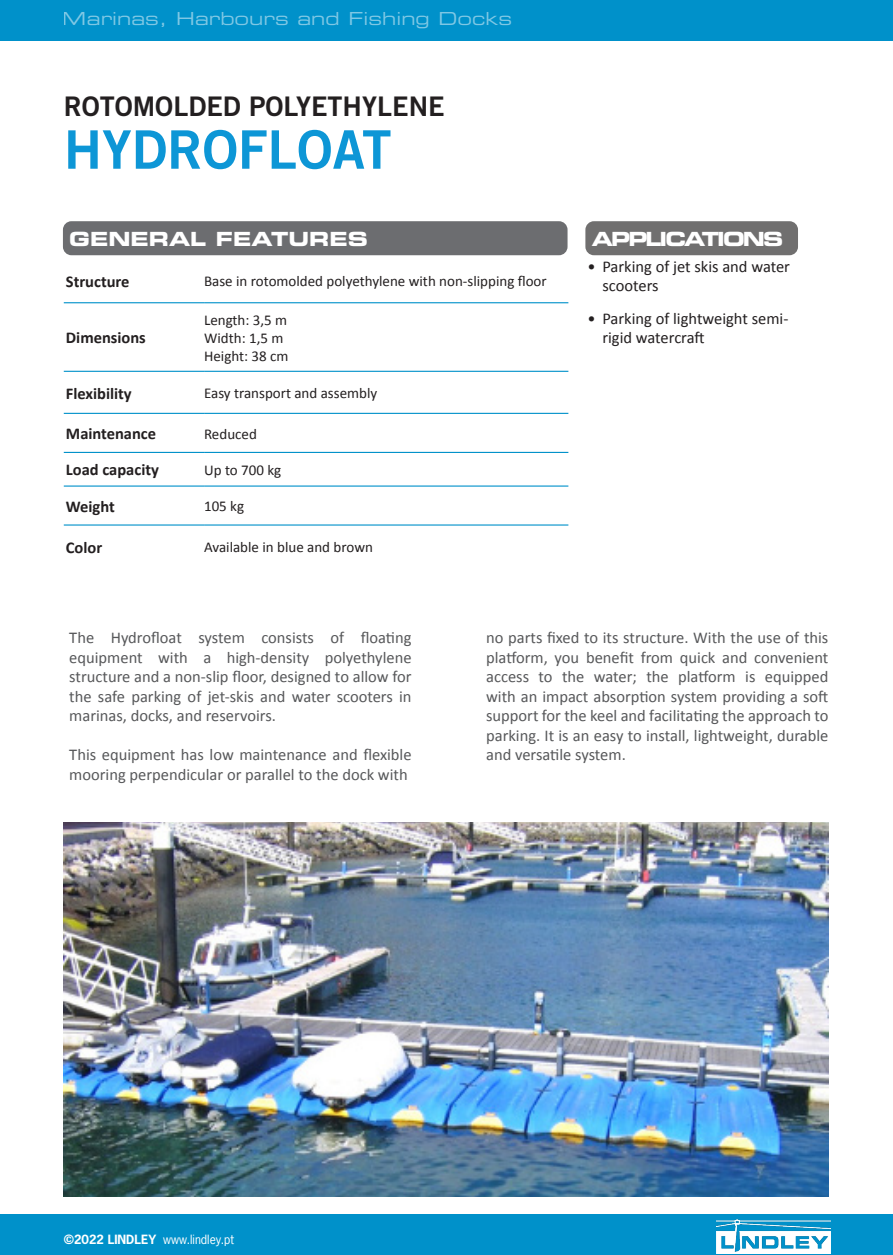
<style>
.page{position:relative;width:893px;height:1255px;background:#fff}
.page>*{position:absolute;margin:0;border:0;box-sizing:border-box;transform-origin:0 0}
.t1{font:53.1px "Trade Gothic LT Std Bd 2";color:#0d96d6}
.t2{font:27px "Trade Gothic LT Std Bd 2";color:#231f20}
.t3{font:19.5px "Eurostile LT Std Bold Ex 2";color:#fff}
.t4{font:19.5px "Eurostile LT Std Bold Ex 2";letter-spacing:-.1em;color:#fff}
.t5{font:18px "Eurostile LT Std Ex 2";color:#fff}
.t6{font:16.5px/19.5px "Calibri";color:#57585a;text-align:justify}
.t7{font:16.5px/19.5px "Calibri";color:#231f20}
.TAULA_1_OK{font:700 16.5px "Calibri";color:#231f20}
.TAULA_2_OK{font:15px "Calibri";color:#231f20}
.t8{font:12px "News Gothic Std";color:#fff}
.s1{font-weight:700}
</style>
<div class="page">
<div style="left:0;top:1214px;width:893px;height:40px;background:#0091ca"></div>
<div style="left:0;top:0;width:893px;height:40px;background:#0091ca"></div>
<div style="left:63px;top:221px;width:504px;height:34px;background:#6c6d70;border-radius:9px"></div>
<hr style="left:64px;top:302px;width:140px;height:1px;background:#0091ca">
<hr style="left:204px;top:302px;width:364px;height:1px;background:#0091ca">
<hr style="left:64px;top:371px;width:140px;height:1px;background:#0091ca">
<hr style="left:204px;top:371px;width:364px;height:1px;background:#0091ca">
<hr style="left:64px;top:413px;width:140px;height:1px;background:#0091ca">
<hr style="left:204px;top:413px;width:364px;height:1px;background:#0091ca">
<hr style="left:64px;top:452px;width:140px;height:1px;background:#0091ca">
<hr style="left:204px;top:452px;width:364px;height:1px;background:#0091ca">
<hr style="left:64px;top:485px;width:140px;height:1px;background:#0091ca">
<hr style="left:204px;top:485px;width:364px;height:1px;background:#0091ca">
<hr style="left:64px;top:524px;width:140px;height:1px;background:#0091ca">
<hr style="left:204px;top:524px;width:364px;height:1px;background:#0091ca">
<img style="left:64px;top:822px;width:764px;height:374px">
<div style="left:585px;top:221px;width:213px;height:34px;background:#706f6f;border-radius:9px"></div>
<div style="left:717px;top:1218px;width:113px;height:36px;background:#fff"></div>
<img style="left:717px;top:1218px;width:113px;height:34px">
<p class="t5" style="left:63px;top:6px;width:451px">Marinas, Harbours and Fishing Docks</p>
<p class="t2" style="left:64px;top:89px;width:382px">ROTOMOLDED POLYETHYLENE</p>
<p class="t1" style="left:64px;top:117px;width:329px">HYDROFLOAT</p>
<p class="t3" style="left:69px;top:225px;width:300px">GENERAL FEATURES</p>
<p class="TAULA_1_OK" style="left:66px;top:271px;width:65px">Structure</p>
<p class="TAULA_2_OK" style="left:204px;top:272px;width:344px">Base in rotomolded polyethylene with non-slipping floor</p>
<p class="TAULA_1_OK" style="left:66px;top:327px;width:81px">Dimensions</p>
<p class="TAULA_2_OK" style="left:204px;top:310px;width:85px">Length: 3,5 m</p>
<p class="TAULA_2_OK" style="left:204px;top:328px;width:81px">Width: 1,5 m</p>
<p class="TAULA_2_OK" style="left:204px;top:346px;width:86px">Height: 38 cm</p>
<p class="TAULA_1_OK" style="left:66px;top:382px;width:67px">Flexibility</p>
<p class="TAULA_2_OK" style="left:204px;top:383px;width:175px">Easy transport and assembly</p>
<p class="TAULA_1_OK" style="left:66px;top:423px;width:92px">Maintenance</p>
<p class="TAULA_2_OK" style="left:204px;top:424px;width:54px">Reduced</p>
<p class="TAULA_1_OK" style="left:66px;top:459px;width:95px">Load capacity</p>
<p class="TAULA_2_OK" style="left:204px;top:460px;width:79px">Up to 700 kg</p>
<p class="TAULA_1_OK" style="left:66px;top:495px;width:50px">Weight</p>
<p class="TAULA_2_OK" style="left:204px;top:496px;width:42px">105 kg</p>
<p class="TAULA_1_OK" style="left:66px;top:536px;width:38px">Color</p>
<p class="TAULA_2_OK" style="left:204px;top:537px;width:170px">Available in blue and brown</p>
<p class="t4" style="left:592px;top:225px;width:193px">APPLICATIONS</p>
<p class="t7" style="left:602px;top:257px;width:189px;text-indent:-15px">• Parking of jet skis and water scooters</p>
<p class="t7" style="left:602px;top:308px;width:187px;text-indent:-15px">• Parking of lightweight semi&shy;rigid watercraft</p>
<p class="t6" style="left:69px;top:628px;width:344px">The Hydrofloat system consists of floating equipment with a high-density polyethylene structure and a non-slip floor, designed to allow for the safe parking of jet-skis and water scooters in marinas, docks, and reservoirs.</p>
<p class="t6" style="left:69px;top:745px;width:344px">This equipment has low maintenance and flexible mooring perpendicular or parallel to the dock with</p>
<p class="t6" style="left:486px;top:628px;width:344px">no parts fixed to its structure. With the use of this platform, you benefit from quick and convenient access to the water; the platform is equipped with an impact absorption system providing a soft support for the keel and facilitating the approach to parking. It is an easy to install, lightweight, durable and versatile system.</p>
<p class="t8" style="left:64px;top:1231px;width:172px"><span class="s1">©2022 LINDLEY</span> www.lindley.pt</p>
</div>
